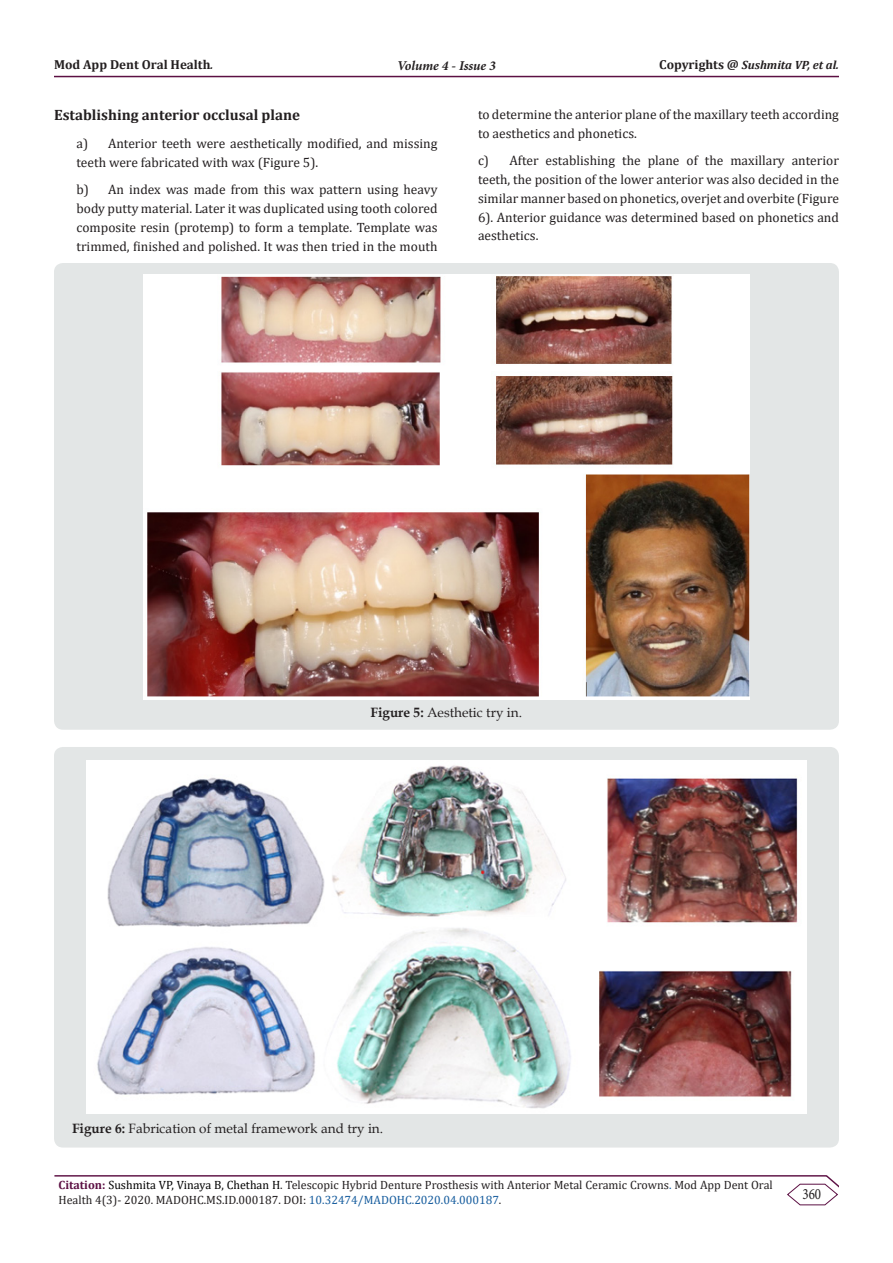
<style>
.page{position:relative;width:893px;height:1263px;background:#fff}
.page>*{position:absolute;margin:0;border:0;box-sizing:border-box;transform-origin:0 0}
.t1{font:15.75px "Minion Pro";color:#231f20;scale:.83 1}
.t2{font:700 15px "Cambria";color:#231f20}
.t3{font:13.5px/18.8px "Cambria";color:#231f20}
.t4{font:13.5px "Book Antiqua";color:#231f20}
.t5{font:italic 700 13.5px "Minion Pro";letter-spacing:-.005em;color:#231f20}
.t6{font:700 13.05px "Cambria";color:#231f20}
.t7{font:12px/15px "Cambria";color:#231f20}
.t8{font:italic 700 12px "Cambria";color:#231f20}
.s1{font-style:italic;font-size:12px}
.s2{font-style:normal;font-size:13.05px}
.s3{font-weight:700}
.s4{font-weight:700;color:#5c1043}
.s5{color:#000}
.s6{color:#175d9e}
</style>
<div class="page">
<hr style="left:54px;top:1175px;width:773px;height:1px;background:#5c1043">
<hr style="left:54px;top:76px;width:785px;height:1px;background:#5c1043">
<svg style="left:787px;top:1175px;width:52px;height:30px"></svg>
<div style="left:54px;top:263px;width:785px;height:467px;background:#e3e6e6;border-radius:9px"></div>
<img style="left:143px;top:275px;width:606px;height:425px">
<div style="left:54px;top:747px;width:785px;height:400px;background:#e3e6e6;border-radius:9px"></div>
<img style="left:87px;top:761px;width:719px;height:352px">
<p class="t6" style="left:54px;top:55px;width:161px">Mod App Dent Oral Health<span class="s1">.</span></p>
<p class="t5" style="left:397px;top:56px;width:100px">Volume 4 - Issue 3</p>
<p class="t8" style="left:659px;top:57px;width:181px"><span class="s2">Copyrights @</span> Sushmita VP, et al.</p>
<p class="t2" style="left:54px;top:104px;width:248px">Establishing anterior occlusal plane</p>
<p class="t3" style="left:76px;top:134px;width:362px">a) Anterior teeth were aesthetically modified, and missing teeth were fabricated with wax (Figure 5).</p>
<p class="t3" style="left:76px;top:180px;width:362px;text-align:justify">b) An index was made from this wax pattern using heavy body putty material. Later it was duplicated using tooth colored composite resin (protemp) to form a template. Template was trimmed, finished and polished. It was then tried in the mouth</p>
<p class="t3" style="left:478px;top:105px;width:362px">to determine the anterior plane of the maxillary teeth according to aesthetics and phonetics.</p>
<p class="t3" style="left:478px;top:151px;width:362px;text-align:justify">c) After establishing the plane of the maxillary anterior teeth, the position of the lower anterior was also decided in the similar manner based on phonetics, overjet and overbite (Figure 6). Anterior guidance was determined based on phonetics and aesthetics.</p>
<p class="t4" style="left:370px;top:703px;width:153px"><span class="s3">Figure 5:</span> Aesthetic try in.</p>
<p class="t4" style="left:72px;top:1119px;width:313px"><span class="s3">Figure 6:</span> Fabrication of metal framework and try in.</p>
<p class="t7" style="left:58px;top:1177px;width:716px"><span class="s4">Citation:</span> <span class="s5">Sushmita VP, Vinaya B, Chethan H</span>. Telescopic Hybrid Denture Prosthesis with Anterior Metal Ceramic Crowns<span class="s6">.</span> Mod App Dent Oral<br>Health 4(3)- 2020. MADOHC.MS.ID.000187. DOI: <span class="s6">10.32474/MADOHC.2020.04.000187</span>.</p>
<p class="t1" style="left:802px;top:1183px;width:24px">360</p>
</div>
